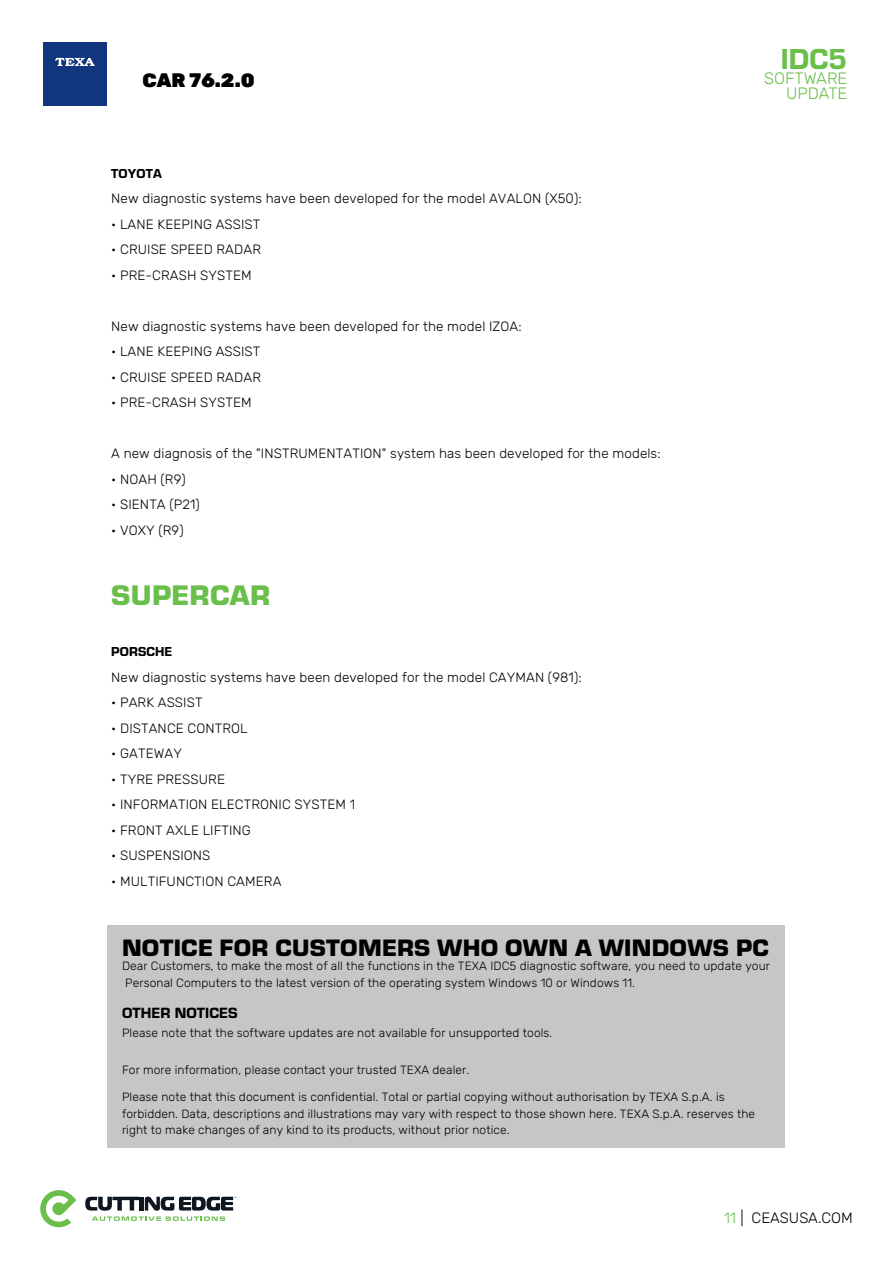
<style>
.page{position:relative;width:893px;height:1263px;background:#fff}
.page>*{position:absolute;margin:0;border:0;box-sizing:border-box;transform-origin:0 0}
.t1{font:30px "Eurostile Hea";color:#6abf4b}
.t2{font:900 29.4px "Eurostile";letter-spacing:.01em;color:#6abf4b}
.t3{font:900 24.6px "Eurostile";letter-spacing:.01em;color:#000}
.t4{font:900 19.5px "Rubik";color:#000}
.t5{font:16.5px/15px "Rubik";color:#6abf4b;text-align:right}
.t6{font:15.45px "Eurostile Hea";letter-spacing:.01em;color:#000}
.t7{font:15px "Rubik";color:#000}
.t8{font:13.5px "Rubik";letter-spacing:.01em;color:#000}
.t9{font:13.5px "Eurostile Hea";letter-spacing:.01em;color:#000}
.t10{font:12px/16.2px "Rubik";letter-spacing:.01em;color:#000}
.s1{color:#6abf4b}
</style>
<div class="page">
<div style="left:43px;top:42px;width:64px;height:64px;background:#11367e"></div>
<svg style="left:55px;top:58px;width:40px;height:8px"></svg>
<div style="left:107px;top:925px;width:678px;height:223px;background:#c6c6c6"></div>
<svg style="left:85px;top:1196px;width:151px;height:25px"></svg>
<svg style="left:40px;top:1190px;width:36px;height:37px"></svg>
<h3 class="t4" style="left:142px;top:69px;width:114px">CAR 76.2.0</h3>
<p class="t9" style="left:111px;top:164px;width:52px">TOYOTA</p>
<p class="t8" style="left:111px;top:191px;width:472px">New diagnostic systems have been developed for the model AVALON (X50):</p>
<p class="t8" style="left:111px;top:217px;width:151px">• LANE KEEPING ASSIST</p>
<p class="t8" style="left:111px;top:242px;width:151px">• CRUISE SPEED RADAR</p>
<p class="t8" style="left:111px;top:268px;width:142px">• PRE-CRASH SYSTEM</p>
<p class="t8" style="left:111px;top:319px;width:412px">New diagnostic systems have been developed for the model IZOA:</p>
<p class="t8" style="left:111px;top:344px;width:151px">• LANE KEEPING ASSIST</p>
<p class="t8" style="left:111px;top:370px;width:151px">• CRUISE SPEED RADAR</p>
<p class="t8" style="left:111px;top:395px;width:142px">• PRE-CRASH SYSTEM</p>
<p class="t8" style="left:111px;top:446px;width:551px">A new diagnosis of the "INSTRUMENTATION" system has been developed for the models:</p>
<p class="t8" style="left:111px;top:472px;width:76px">• NOAH (R9)</p>
<p class="t8" style="left:111px;top:497px;width:90px">• SIENTA (P21)</p>
<p class="t8" style="left:111px;top:522px;width:74px">• VOXY (R9)</p>
<h2 class="t2" style="left:111px;top:574px;width:161px">SUPERCAR</h2>
<p class="t9" style="left:111px;top:642px;width:62px">PORSCHE</p>
<p class="t8" style="left:111px;top:670px;width:472px">New diagnostic systems have been developed for the model CAYMAN (981):</p>
<p class="t8" style="left:111px;top:695px;width:93px">• PARK ASSIST</p>
<p class="t8" style="left:111px;top:721px;width:138px">• DISTANCE CONTROL</p>
<p class="t8" style="left:111px;top:746px;width:72px">• GATEWAY</p>
<p class="t8" style="left:111px;top:772px;width:115px">• TYRE PRESSURE</p>
<p class="t8" style="left:111px;top:797px;width:245px">• INFORMATION ELECTRONIC SYSTEM 1</p>
<p class="t8" style="left:111px;top:823px;width:141px">• FRONT AXLE LIFTING</p>
<p class="t8" style="left:111px;top:848px;width:101px">• SUSPENSIONS</p>
<p class="t8" style="left:111px;top:873px;width:172px">• MULTIFUNCTION CAMERA</p>
<h1 class="t1" style="left:781px;top:38px;width:68px">IDC5</h1>
<h3 class="t5" style="left:764px;top:71px;width:85px">SOFTWARE<br>UPDATE</h3>
<h3 class="t3" style="left:122px;top:930px;width:648px">NOTICE FOR CUSTOMERS WHO OWN A WINDOWS PC</h3>
<p class="t10" style="left:122px;top:958px;width:649px">Dear Customers, to make the most of all the functions in the TEXA IDC5 diagnostic software, you need to update your<br>Personal Computers to the latest version of the operating system Windows 10 or Windows 11.</p>
<p class="t6" style="left:122px;top:1002px;width:117px">OTHER NOTICES</p>
<p class="t10" style="left:122px;top:1025px;width:432px">Please note that the software updates are not available for unsupported tools.</p>
<p class="t10" style="left:122px;top:1062px;width:349px">For more information, please contact your trusted TEXA dealer.</p>
<p class="t10" style="left:122px;top:1089px;width:635px">Please note that this document is confidential. Total or partial copying without authorisation by TEXA S.p.A. is forbidden. Data, descriptions and illustrations may vary with respect to those shown here. TEXA S.p.A. reserves the right to make changes of any kind to its products, without prior notice.</p>
<p class="t7" style="left:724px;top:1210px;width:130px"><span class="s1">11</span> | CEASUSA.COM</p>
</div>
